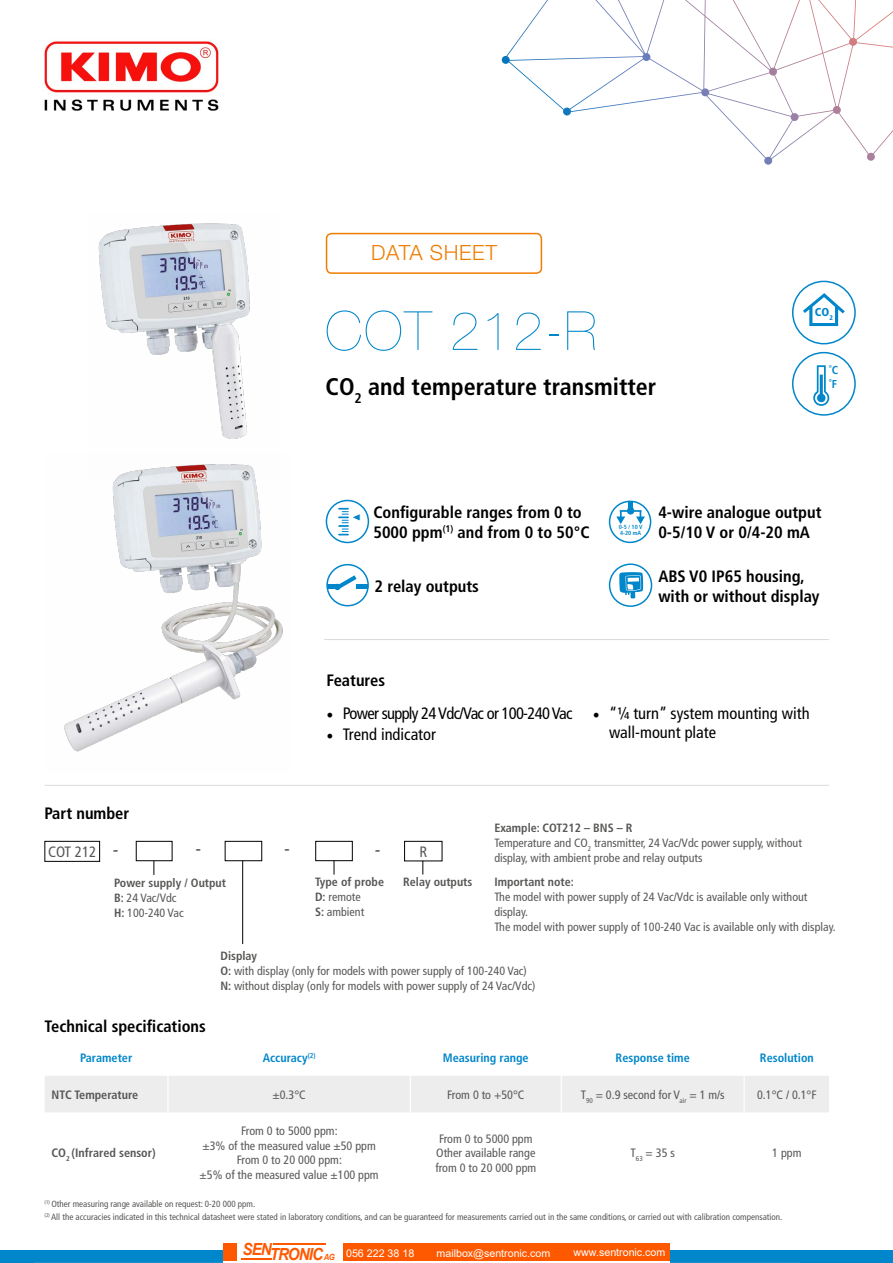
<style>
.page{position:relative;width:893px;height:1263px;background:#fff}
.page>*{position:absolute;margin:0;border:0;box-sizing:border-box;transform-origin:0 0}
.t1{font:200 54px "Helvetica Neue LT Std";letter-spacing:.03em;color:#0086ca}
.t2{font:700 condensed 24px "Frutiger LT Std";color:#000}
.t3{font:300 21px "Helvetica Neue LT Std";letter-spacing:.03em;color:#ef7d00}
.t4{font:18px "Minion Pro";color:#000}
.t5{font:700 condensed 16.5px/19.8px "Frutiger LT Std";color:#000}
.t6{font:condensed 16.5px/19.5px "Frutiger LT Std";color:#000}
.t7{font:condensed 16.5px "Frutiger LT Std";letter-spacing:-.04em;color:#000}
.t8{font:condensed 15px "Frutiger LT Std";color:#575756}
.t9{font:condensed 12.15px/14.5px "Frutiger LT Std";color:#575756;text-align:center}
.t10{font:700 condensed 12.15px "Frutiger LT Std";color:#0086ca}
.t11{font:700 condensed 12.15px "Frutiger LT Std";color:#575756}
.t12{font:condensed 12px/15px "Frutiger LT Std";color:#575756}
.t13{font:700 condensed 12px/15px "Frutiger LT Std";color:#575756}
.t14{font:700 condensed 11.4px/13.8px "Frutiger LT Std";color:#0086ca}
.t15{font:900 condensed 11.4px "Frutiger LT Std";color:#0086ca}
.t16{font:10.65px "Arial";color:#fff}
.t17{font:condensed 9px/12.6px "Frutiger LT Std";color:#575756}
.t18{font:700 condensed 6px/6px "Frutiger LT Std";color:#0086ca}
.s1{font-family:"Minion Pro";font-stretch:normal;font-size:18px}
.s2{font-weight:400}
.s3{font-weight:700}
.s4{font-weight:700;font-style:italic;font-size:16.65px;color:#ff5900}
</style>
<div class="page">
<svg style="left:502px;top:0;width:391px;height:165px"></svg>
<img style="left:98px;top:223px;width:152px;height:216px">
<div style="left:0;top:1251px;width:893px;height:12px;background:#0086ca"></div>
<hr style="left:324px;top:639px;width:505px;height:1px;background:#dadada">
<div style="left:326px;top:233px;width:216px;height:41px;border:2px solid #ef7d00;border-radius:5px"></div>
<div style="left:45px;top:1076px;width:784px;height:36px;background:#ededed"></div>
<hr style="left:167px;top:1076px;width:2px;height:36px;background:#fff">
<hr style="left:410px;top:1076px;width:1px;height:36px;background:#fff">
<hr style="left:561px;top:1076px;width:1px;height:36px;background:#fff">
<hr style="left:743px;top:1076px;width:2px;height:36px;background:#fff">
<hr style="left:34px;top:1262px;width:765px;height:1px;background:#dadada">
<hr style="left:45px;top:785px;width:784px;height:1px;background:#dadada">
<img style="left:44px;top:41px;width:175px;height:70px">
<div style="left:792px;top:352px;width:64px;height:64px;border:2px solid #0086ca;border-radius:50%"></div>
<svg style="left:813px;top:365px;width:16px;height:41px"></svg>
<div style="left:326px;top:564px;width:43px;height:42px;border:2px solid #0086ca;border-radius:50%"></div>
<hr style="left:327px;top:585px;width:10px;height:4px;background:#0086ca">
<svg style="left:338px;top:575px;width:19px;height:13px"></svg>
<hr style="left:356px;top:585px;width:12px;height:4px;background:#0086ca">
<div style="left:334px;top:584px;width:7px;height:6px;background:#0086ca;border-radius:50%"></div>
<svg style="left:44px;top:841px;width:56px;height:21px"></svg>
<svg style="left:225px;top:841px;width:37px;height:20px"></svg>
<hr style="left:242px;top:861px;width:1px;height:83px;background:#000">
<svg style="left:136px;top:841px;width:36px;height:34px"></svg>
<svg style="left:315px;top:841px;width:38px;height:33px"></svg>
<img style="left:64px;top:464px;width:219px;height:288px">
<div style="left:792px;top:281px;width:64px;height:63px;border:2px solid #0086ca;border-radius:50%"></div>
<svg style="left:803px;top:293px;width:42px;height:33px"></svg>
<svg style="left:404px;top:841px;width:38px;height:33px"></svg>
<svg style="left:326px;top:500px;width:42px;height:42px"></svg>
<div style="left:326px;top:500px;width:43px;height:43px;border:2px solid #0086ca;border-radius:50%"></div>
<svg style="left:339px;top:508px;width:22px;height:27px"></svg>
<div style="left:609px;top:501px;width:42px;height:42px;border:2px solid #0086ca;border-radius:50%"></div>
<div style="left:628px;top:501px;width:5px;height:10px;background:#0086ca"></div>
<div style="left:627px;top:507px;width:7px;height:7px;background:#0086ca;border-radius:50%"></div>
<svg style="left:616px;top:510px;width:29px;height:14px"></svg>
<div style="left:609px;top:563px;width:43px;height:44px;border:2px solid #0086ca;border-radius:50%"></div>
<svg style="left:619px;top:572px;width:24px;height:26px"></svg>
<div style="left:223px;top:1239px;width:447px;height:24px;background:#fff"></div>
<div style="left:343px;top:1243px;width:327px;height:18px;background:#ff5900"></div>
<hr style="left:273px;top:1243px;width:52px;height:1px;background:#ff5900">
<hr style="left:242px;top:1258px;width:30px;height:2px;background:#ff5900">
<div style="left:223px;top:1243px;width:13px;height:18px;background:#ff5900"></div>
<h3 class="t3" style="left:371px;top:240px;width:127px">DATA SHEET</h3>
<h1 class="t1" style="left:325px;top:300px;width:273px">COT 212-R</h1>
<h2 class="t2" style="left:326px;top:372px;width:332px">CO<sub>2</sub> and temperature transmitter</h2>
<p class="t15" style="left:815px;top:305px;width:19px">CO<sub>2</sub></p>
<p class="t14" style="left:829px;top:363px;width:10px">˚C ˚F</p>
<h3 class="t5" style="left:373px;top:502px;width:218px">Configurable ranges from 0 to<br>5000 ppm<sup>(1)</sup> and from 0 to 50°C</h3>
<h3 class="t5" style="left:375px;top:577px;width:106px">2 relay outputs</h3>
<p class="t18" style="left:619px;top:524px;width:25px">0-5 / 10 V<br>4-20 mA</p>
<h3 class="t5" style="left:658px;top:502px;width:165px">4-wire analogue output<br>0-5/10 V or 0/4-20 mA</h3>
<h3 class="t5" style="left:658px;top:566px;width:163px">ABS V0 IP65 housing, with or without display</h3>
<h3 class="t5" style="left:45px;top:804px;width:86px">Part number</h3>
<h3 class="t5" style="left:326px;top:671px;width:60px">Features</h3>
<h3 class="t7" style="left:326px;top:703px;width:248px"><span class="s1">•</span> Power supply 24 Vdc/Vac or 100-240 Vac</h3>
<h3 class="t6" style="left:326px;top:725px;width:111px"><span class="s1">•</span> Trend indicator</h3>
<h3 class="t6" style="left:609px;top:703px;width:202px;text-indent:-16px"><span class="s1">•</span> “¼ turn” system mounting with wall-mount plate</h3>
<p class="t8" style="left:419px;top:843px;width:9px">R</p>
<p class="t8" style="left:48px;top:843px;width:72px">COT 212 <sup>-</sup></p>
<h3 class="t4" style="left:195px;top:836px;width:8px">-</h3>
<h3 class="t4" style="left:284px;top:836px;width:8px">-</h3>
<h3 class="t4" style="left:374px;top:837px;width:8px">-</h3>
<p class="t13" style="left:114px;top:876px;width:113px">Power supply / Output<br>B: <span class="s2">24 Vac/Vdc<br></span>H: <span class="s2">100-240 Vac</span></p>
<p class="t13" style="left:403px;top:874px;width:71px">Relay outputs</p>
<p class="t13" style="left:315px;top:874px;width:70px">Type of probe<br>D: <span class="s2">remote<br></span>S: <span class="s2">ambient</span></p>
<p class="t12" style="left:494px;top:821px;width:309px"><span class="s3">Example: COT212 – BNS – R<br></span>Temperature and CO<sub>2</sub> transmitter, 24 Vac/Vdc power supply, without display, with ambient probe and relay outputs</p>
<p class="t13" style="left:494px;top:874px;width:81px">Important note:</p>
<p class="t12" style="left:494px;top:889px;width:343px">The model with power supply of 24 Vac/Vdc is available only without display.<br>The model with power supply of 100-240 Vac is available only with display.</p>
<h3 class="t5" style="left:45px;top:1016px;width:163px">Technical specifications</h3>
<p class="t12" style="left:220px;top:948px;width:316px"><span class="s3">Display<br>O:</span> with display (only for models with power supply of 100-240 Vac)<br><span class="s3">N:</span> without display (only for models with power supply of 24 Vac/Vdc)</p>
<p class="t10" style="left:80px;top:1050px;width:54px">Parameter</p>
<p class="t10" style="left:263px;top:1050px;width:54px">Accuracy<sup>(2)</sup></p>
<p class="t10" style="left:443px;top:1050px;width:87px">Measuring range</p>
<p class="t10" style="left:616px;top:1050px;width:76px">Response time</p>
<p class="t10" style="left:760px;top:1050px;width:55px">Resolution</p>
<p class="t11" style="left:52px;top:1087px;width:88px">NTC Temperature</p>
<p class="t9" style="left:273px;top:1087px;width:35px">±0.3°C</p>
<p class="t9" style="left:447px;top:1087px;width:79px">From 0 to +50°C</p>
<p class="t9" style="left:581px;top:1087px;width:146px">T<sub>90</sub> = 0.9 second for V<sub>air</sub> = 1 m/s</p>
<p class="t9" style="left:757px;top:1087px;width:61px">0.1°C / 0.1°F</p>
<p class="t9" style="left:200px;top:1124px;width:181px">From 0 to 5000 ppm:<br>±3% of the measured value ±50 ppm<br>From 0 to 20 000 ppm:<br>±5% of the measured value ±100 ppm</p>
<p class="t9" style="left:435px;top:1131px;width:102px">From 0 to 5000 ppm<br>Other available range from 0 to 20 000 ppm</p>
<p class="t11" style="left:52px;top:1146px;width:106px">CO<sub>2</sub> (Infrared sensor)</p>
<p class="t9" style="left:631px;top:1146px;width:46px">T<sub>63</sub> = 35 s</p>
<p class="t9" style="left:772px;top:1146px;width:31px">1 ppm</p>
<p class="t17" style="left:45px;top:1198px;width:739px"><sup>(1)</sup> Other measuring range available on request: 0-20 000 ppm.<br><sup>(2)</sup> All the accuracies indicated in this technical datasheet were stated in laboratory conditions, and can be guaranteed for measurements carried out in the same conditions, or carried out with calibration compensation.</p>
<p class="t16" style="left:243px;top:1245px;width:173px"><sup>SEN</sup><span class="s4">TRONIC</span><sub>AG</sub> 056 222 38 18</p>
<p class="t16" style="left:437px;top:1245px;width:115px">mailbox@sentronic.com</p>
<p class="t16" style="left:573px;top:1245px;width:93px">www.sentronic.com</p>
</div>
